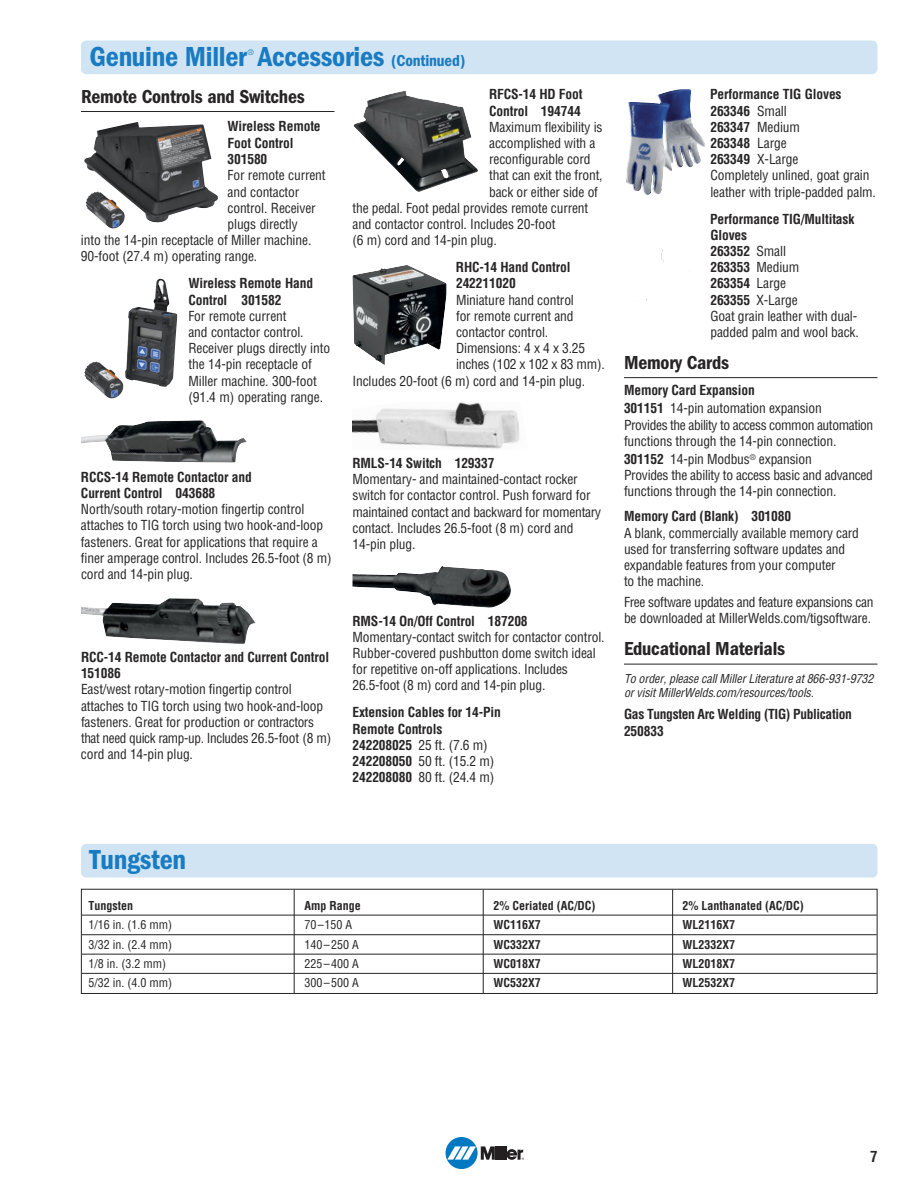
<style>
.page{position:relative;width:918px;height:1188px;background:#fff}
.page>*{position:absolute;margin:0;border:0;box-sizing:border-box;transform-origin:0 0}
.t1{font:28.5px "ITC Franklin Gothic Std Dm Cd";letter-spacing:-.01em;color:#197bc1}
.t2{font:19.5px "ITC Franklin Gothic Std Dm Cd";letter-spacing:-.01em;color:#272526}
.t3{font:700 condensed 15px "Helvetica";color:#272526}
.t4{font:condensed 13.5px/16.2px "Helvetica";letter-spacing:-.01em;color:#272526}
.t5{font:700 condensed 13.5px/16.2px "Helvetica";letter-spacing:-.01em;color:#272526}
.t6{font:condensed 13.5px/16.2px "Helvetica";letter-spacing:-.03em;color:#272526}
.t7{font:700 condensed 12px "Helvetica";color:#272526}
.t8{font:italic condensed 12px/14.4px "Helvetica";color:#272526}
.t9{font:condensed 12px "Helvetica";color:#272526}
.t10{font:condensed 7.5px "Helvetica";color:#197bc1}
.s1{font-size:16.5px}
.s2{font-weight:400}
.s3{font-weight:700}
</style>
<div class="page">
<div style="left:446px;top:1137px;width:32px;height:32px;background:#0079c2;border-radius:50%"></div>
<hr style="left:499px;top:1146px;width:3px;height:14px;background:#231f20">
<hr style="left:503px;top:1146px;width:3px;height:14px;background:#231f20">
<svg style="left:447px;top:1146px;width:52px;height:14px"></svg>
<svg style="left:506px;top:1149px;width:18px;height:11px"></svg>
<div style="left:81px;top:40px;width:797px;height:34px;background:#d1e4f3;border-radius:5px"></div>
<hr style="left:81px;top:111px;width:253px;height:1px;background:#272526">
<hr style="left:624px;top:377px;width:253px;height:1px;background:#272526">
<hr style="left:624px;top:664px;width:253px;height:1px;background:#272526">
<img style="left:84px;top:122px;width:134px;height:107px">
<img style="left:84px;top:278px;width:93px;height:121px">
<img style="left:81px;top:420px;width:166px;height:43px">
<img style="left:81px;top:598px;width:175px;height:46px">
<img style="left:354px;top:91px;width:124px;height:101px">
<img style="left:353px;top:265px;width:94px;height:100px">
<img style="left:353px;top:402px;width:167px;height:47px">
<img style="left:353px;top:566px;width:158px;height:42px">
<img style="left:668px;top:89px;width:23px;height:21px">
<div style="left:81px;top:844px;width:797px;height:34px;background:#d1e4f3;border-radius:5px"></div>
<div style="left:81px;top:889px;width:797px;height:105px;border:1px solid #272526"></div>
<hr style="left:294px;top:890px;width:1px;height:103px;background:#272526">
<hr style="left:483px;top:890px;width:1px;height:103px;background:#272526">
<hr style="left:672px;top:890px;width:1px;height:103px;background:#272526">
<hr style="left:82px;top:915px;width:795px;height:1px;background:#272526">
<hr style="left:82px;top:934px;width:795px;height:1px;background:#272526">
<hr style="left:82px;top:954px;width:795px;height:1px;background:#272526">
<hr style="left:82px;top:973px;width:795px;height:1px;background:#272526">
<h1 class="t1" style="left:90px;top:47px;width:377px">Genuine Miller Accessories <span class="s1">(Continued)</span></h1>
<p class="t10" style="left:248px;top:50px;width:7px">®</p>
<h2 class="t2" style="left:81px;top:90px;width:225px">Remote Controls and Switches</h2>
<p class="t5" style="left:227px;top:119px;width:95px">Wireless Remote<br>Foot Control<br>301580</p>
<p class="t4" style="left:228px;top:169px;width:100px">For remote current</p>
<p class="t4" style="left:228px;top:185px;width:73px">and contactor</p>
<p class="t4" style="left:228px;top:201px;width:90px">control. Receiver</p>
<p class="t4" style="left:228px;top:217px;width:72px">plugs directly</p>
<p class="t4" style="left:81px;top:233px;width:232px">into the 14-pin receptacle of Miller machine.</p>
<p class="t4" style="left:81px;top:250px;width:178px">90-foot (27.4 m) operating range.</p>
<p class="t5" style="left:188px;top:277px;width:126px">Wireless Remote Hand<br>Control 301582</p>
<p class="t4" style="left:188px;top:309px;width:143px">For remote current<br>and contactor control.<br>Receiver plugs directly into the 14-pin receptacle of<br>Miller machine. 300-foot (91.4 m) operating range.</p>
<p class="t5" style="left:489px;top:88px;width:95px">RFCS-14 HD Foot<br>Control 194744</p>
<p class="t4" style="left:489px;top:120px;width:115px">Maximum flexibility is</p>
<p class="t4" style="left:489px;top:136px;width:108px">accomplished with a</p>
<p class="t4" style="left:489px;top:152px;width:103px">recon figurable cord</p>
<p class="t4" style="left:489px;top:169px;width:115px">that can exit the front,</p>
<p class="t4" style="left:489px;top:185px;width:110px">back or either side of</p>
<p class="t4" style="left:353px;top:201px;width:237px">the pedal. Foot pedal provides remote current</p>
<p class="t4" style="left:353px;top:217px;width:204px">and contactor control. Includes 20-foot</p>
<p class="t4" style="left:353px;top:233px;width:146px">(6 m) cord and 14-pin plug.</p>
<p class="t5" style="left:456px;top:260px;width:116px">RHC-14 Hand Control<br>242211020</p>
<p class="t4" style="left:456px;top:293px;width:119px">Miniature hand control</p>
<p class="t4" style="left:456px;top:309px;width:119px">for remote current and</p>
<p class="t4" style="left:456px;top:325px;width:94px">contactor control.</p>
<p class="t4" style="left:456px;top:341px;width:131px">Dimensions: 4 x 4 x 3.25</p>
<p class="t4" style="left:456px;top:358px;width:150px">inches (102 x 102 x 83 mm).</p>
<p class="t4" style="left:353px;top:374px;width:234px">Includes 20-foot (6 m) cord and 14-pin plug.</p>
<p class="t5" style="left:81px;top:470px;width:172px">RCCS-14 Remote Contactor and<br>Current Control 043688</p>
<p class="t4" style="left:81px;top:502px;width:252px">North/south rotary-motion fingertip control attaches to TIG torch using two hook-and-loop fasteners. Great for applications that require a finer amperage control. Includes 26.5-foot (8 m) cord and 14-pin plug.</p>
<p class="t5" style="left:81px;top:650px;width:250px">RCC-14 Remote Contactor and Current Control<br>151086</p>
<p class="t4" style="left:81px;top:682px;width:252px">East/west rotary-motion finger tip control attaches to TIG torch using two hook-and-loop fasteners. Great for production or contractors that need quick ramp-up. Includes 26.5-foot (8 m) cord and 14-pin plug.</p>
<p class="t5" style="left:353px;top:456px;width:144px">RMLS-14 Switch 129337</p>
<p class="t4" style="left:353px;top:472px;width:250px">Momentary- and maintained-contact rocker switch for contactor control. Push forward for maintained contact and backward for momentary contact. Includes 26.5-foot (8 m) cord and 14-pin plug.</p>
<p class="t5" style="left:353px;top:614px;width:177px">RMS-14 On/Off Control 187208</p>
<p class="t4" style="left:353px;top:630px;width:254px">Momentary-contact switch for contactor control.<br>Rubber-covered pushbutton dome switch ideal for repetitive on-off applications. Includes 26.5-foot (8 m) cord and 14-pin plug.</p>
<p class="t5" style="left:353px;top:706px;width:150px">Extension Cables for 14-Pin<br>Remote Controls<br>242208025 <span class="s2">25 ft. (7.6 m)<br></span>242208050 <span class="s2">50 ft. (15.2 m)<br></span>242208080 <span class="s2">80 ft. (24.4 m)</span></p>
<p class="t4" style="left:710px;top:88px;width:167px"><span class="s3">Performance TIG Gloves<br>263346</span> Small<br><span class="s3">263347</span> Medium<br><span class="s3">263348</span> Large<br><span class="s3">263349</span> X-Large<br>Completely unlined, goat grain leather with triple-padded palm.</p>
<p class="t4" style="left:710px;top:212px;width:150px"><span class="s3">Performance TIG/Multitask<br>Gloves<br>263352</span> Small<br><span class="s3">263353</span> Medium<br><span class="s3">263354</span> Large<br><span class="s3">263355</span> X-Large<br>Goat grain leather with dual&shy;padded palm and wool back.</p>
<h2 class="t2" style="left:624px;top:356px;width:107px">Memory Cards</h2>
<p class="t5" style="left:624px;top:382px;width:199px;line-height:18.3px">Memory Card Expansion<br>301151 <span class="s2">14-pin automation expansion</span></p>
<p class="t6" style="left:624px;top:418px;width:251px">Provides the ability to access common automation functions through the 14-pin connection.</p>
<p class="t4" style="left:624px;top:452px;width:251px"><span class="s3">301152</span> 14-pin Modbus<sup>®</sup> expansion<br>Provides the ability to access basic and advanced functions through the 14-pin connection.</p>
<p class="t5" style="left:624px;top:509px;width:169px">Memory Card (Blank) 301080</p>
<p class="t4" style="left:624px;top:526px;width:236px">A blank, commercially available memory card used for transferring software updates and expandable features from your computer<br>to the machine.</p>
<p class="t4" style="left:624px;top:595px;width:251px">Free software updates and feature expansions can be downloaded at MillerWelds.com/tigsoftware.</p>
<h2 class="t2" style="left:624px;top:642px;width:163px">Educational Materials</h2>
<p class="t8" style="left:624px;top:672px;width:253px">To order,please callMillerLiterature at866-931-9732 orvisitMillerWelds.com/resources/tools.</p>
<p class="t5" style="left:624px;top:707px;width:230px">Gas Tungsten Arc Welding (TIG) Publication<br>250833</p>
<h1 class="t1" style="left:90px;top:850px;width:98px">Tungsten</h1>
<p class="t7" style="left:89px;top:901px;width:46px">Tungsten</p>
<p class="t7" style="left:305px;top:901px;width:58px">Amp Range</p>
<p class="t7" style="left:494px;top:901px;width:104px">2% Ceriated (AC/DC)</p>
<p class="t7" style="left:683px;top:901px;width:123px">2% Lanthanated (AC/DC)</p>
<p class="t9" style="left:89px;top:920px;width:85px">1/16 in. (1.6 mm)</p>
<p class="t9" style="left:305px;top:920px;width:49px">70–150 A</p>
<p class="t7" style="left:494px;top:920px;width:49px">WC116X7</p>
<p class="t7" style="left:683px;top:920px;width:54px">WL2116X7</p>
<p class="t9" style="left:89px;top:940px;width:85px">3/32 in. (2.4 mm)</p>
<p class="t9" style="left:305px;top:940px;width:56px">140–250 A</p>
<p class="t7" style="left:494px;top:940px;width:49px">WC332X7</p>
<p class="t7" style="left:683px;top:940px;width:54px">WL2332X7</p>
<p class="t9" style="left:89px;top:959px;width:79px">1/8 in. (3.2 mm)</p>
<p class="t9" style="left:305px;top:959px;width:56px">225–400 A</p>
<p class="t7" style="left:494px;top:959px;width:49px">WC018X7</p>
<p class="t7" style="left:683px;top:959px;width:54px">WL2018X7</p>
<p class="t9" style="left:89px;top:978px;width:85px">5/32 in. (4.0 mm)</p>
<p class="t9" style="left:305px;top:978px;width:56px">300–500 A</p>
<p class="t7" style="left:494px;top:978px;width:49px">WC532X7</p>
<p class="t7" style="left:683px;top:978px;width:54px">WL2532X7</p>
<p class="t3" style="left:870px;top:1151px;width:9px">7</p>
</div>
